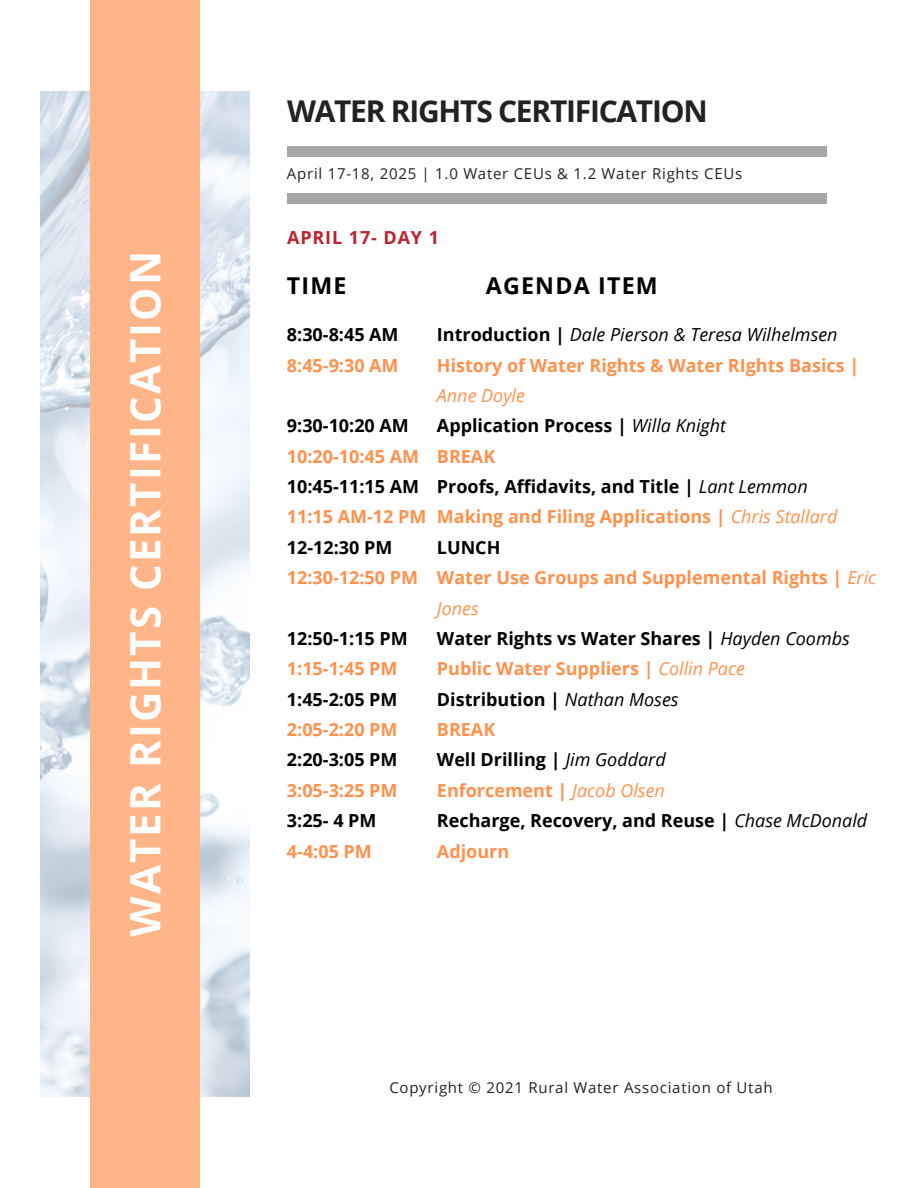
<style>
.page{position:relative;width:918px;height:1188px;background:#fff}
.page>*{position:absolute;margin:0;border:0;box-sizing:border-box;transform-origin:0 0}
.t1{font:700 42px "Open Sans";letter-spacing:.05em;color:#fff}
.t2{font:700 30px "Open Sans";letter-spacing:-.04em;color:#222}
.t3{font:700 23.25px "Open Sans";letter-spacing:.05em;color:#000}
.t4{font:700 18px/30.3px "Open Sans";color:#ff914d}
.t5{font:700 18px/30.3px "Open Sans";color:#000}
.t6{font:700 18px "Open Sans";letter-spacing:.05em;color:#bd202e}
.t7{font:15px "Open Sans";letter-spacing:.05em;color:#222}
.s1{color:#ff914d}
.s2{color:#000}
.s3{font-weight:400;font-style:italic;color:#000}
.s4{font-weight:400;font-style:italic}
</style>
<div class="page">
<img style="left:40px;top:92px;width:210px;height:1004px">
<div style="left:90px;top:0;width:109px;height:1188px;background:#ffb588"></div>
<div style="left:287px;top:193px;width:539px;height:10px;background:#a6a6a6"></div>
<div style="left:287px;top:147px;width:539px;height:9px;background:#a6a6a6"></div>
<h4 class="t1" style="left:116px;top:937px;width:687px;rotate:-90deg">WATER RIGHTS CERTIFICATION</h4>
<h1 class="t2" style="left:287px;top:90px;width:422px">WATER RIGHTS CERTIFICATION</h1>
<h4 class="t7" style="left:287px;top:163px;width:457px">April 17-18, 2025 | 1.0 Water CEUs &amp; 1.2 Water Rights CEUs</h4>
<h5 class="t6" style="left:287px;top:225px;width:153px">APRIL 17- DAY 1</h5>
<p class="t3" style="left:287px;top:269px;width:61px">TIME</p>
<h2 class="t5" style="left:287px;top:319px;width:113px">8:30-8:45 AM<br><span class="s1">8:45-9:30 AM</span></h2>
<p class="t4" style="left:287px;top:410px;width:141px"><span class="s2">9:30-10:20 AM<br></span>10:20-10:45 AM<br><span class="s2">10:45-11:15 AM<br></span>11:15 AM-12 PM<br><span class="s2">12-12:30 PM<br></span>12:30-12:50 PM</p>
<h4 class="t5" style="left:287px;top:623px;width:122px">12:50-1:15 PM<br><span class="s1">1:15-1:45 PM<br></span>1:45-2:05 PM<br><span class="s1">2:05-2:20 PM<br></span>2:20-3:05 PM<br><span class="s1">3:05-3:25 PM<br></span>3:25- 4 PM<br><span class="s1">4-4:05 PM</span></h4>
<h3 class="t3" style="left:486px;top:269px;width:173px">AGENDA ITEM</h3>
<h3 class="t4" style="left:437px;top:319px;width:441px"><span class="s2">Introduction |</span> <span class="s3">Dale Pierson &amp; Teresa Wilhelmsen<br></span>History of Water Rights &amp; Water RIghts Basics |<br><span class="s4">Anne Doyle<br></span><span class="s2">Application Process |</span> <span class="s3">Willa Knight<br></span>BREAK<br><span class="s2">Proofs, Affidavits, and Title |</span> <span class="s3">Lant Lemmon<br></span>Making and Filing Applications | <span class="s4">Chris Stallard<br></span><span class="s2">LUNCH<br></span>Water Use Groups and Supplemental Rights | <span class="s4">Eric<br>Jones<br></span><span class="s2">Water Rights vs Water Shares |</span> <span class="s3">Hayden Coombs<br></span>Public Water Suppliers | <span class="s4">Collin Pace<br></span><span class="s2">Distribution |</span> <span class="s3">Nathan Moses<br></span>BREAK<br><span class="s2">Well Drilling |</span> <span class="s3">Jim Goddard<br></span>Enforcement | <span class="s4">Jacob Olsen<br></span><span class="s2">Recharge, Recovery, and Reuse |</span> <span class="s3">Chase McDonald<br></span>Adjourn</h3>
<h4 class="t7" style="left:389px;top:1077px;width:385px">Copyright © 2021 Rural Water Association of Utah</h4>
</div>
